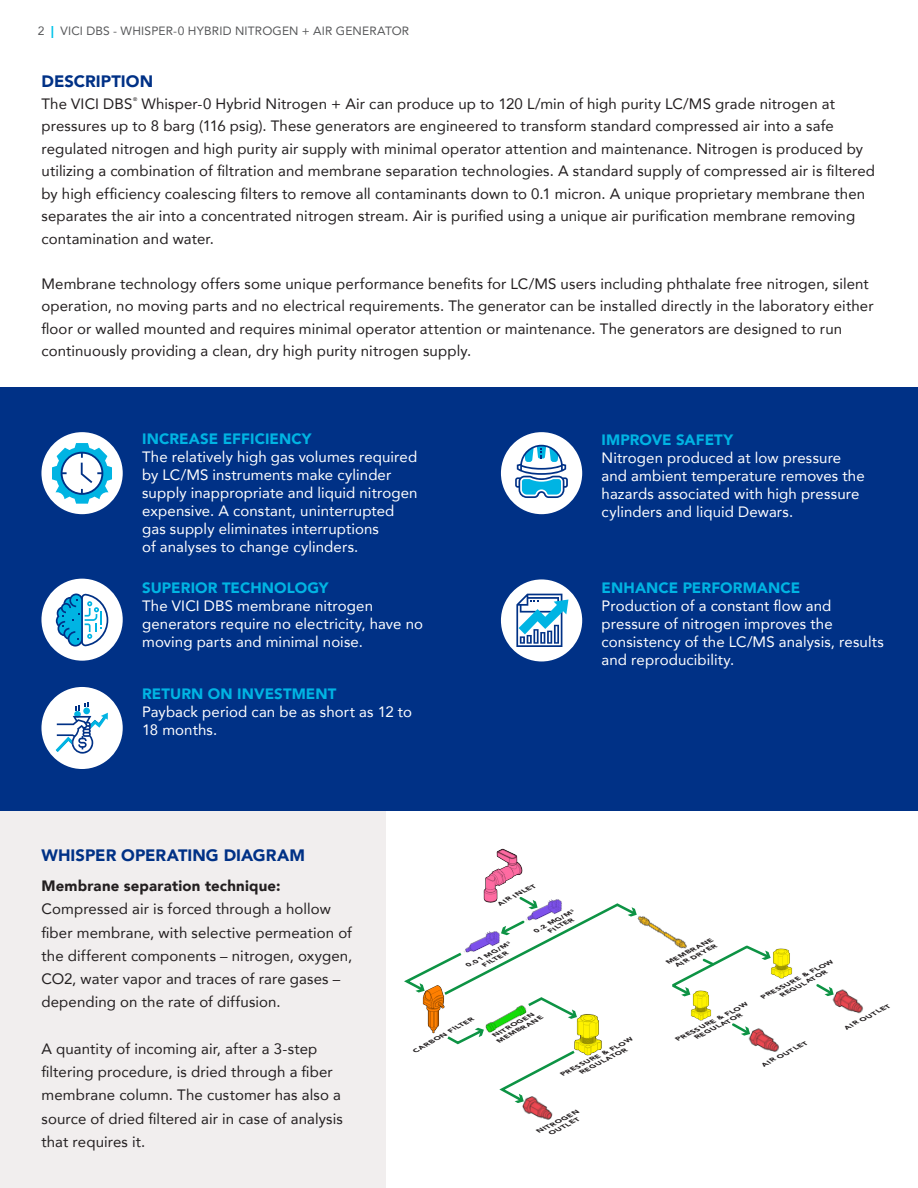
<style>
.page{position:relative;width:918px;height:1188px;background:#fff}
.page>*{position:absolute;margin:0;border:0;box-sizing:border-box;transform-origin:0 0}
.t1{font:900 16.5px "Avenir";letter-spacing:.005em;color:#003186}
.t2{font:15px/22.5px "Avenir";letter-spacing:.005em;color:#231f20}
.t3{font:15px/18px "Avenir";letter-spacing:.01em;color:#fff}
.t4{font:900 15px "Avenir";letter-spacing:.005em;color:#00b4e3}
.t5{font:900 15px "Avenir";letter-spacing:.01em;color:#231f20}
.t6{font:12px "Avenir";letter-spacing:.015em;color:#57585a}
.t7{font:italic 900 6px/6.9px "Avenir";color:#231f20;scale:1.33 1}
.t8{font:5.25px "Avenir";color:#231f20}
.s1{font-weight:900;color:#00c3e9}
</style>
<div class="page">
<div style="left:0;top:800px;width:385px;height:388px;background:#f1eeee"></div>
<div style="left:0;top:387px;width:918px;height:424px;background:#003186"></div>
<div style="left:41px;top:432px;width:82px;height:82px;background:#fff;border-radius:50%"></div>
<svg style="left:52px;top:443px;width:60px;height:61px"></svg>
<div style="left:41px;top:687px;width:82px;height:82px;background:#fff;border-radius:50%"></div>
<svg style="left:56px;top:703px;width:52px;height:51px"></svg>
<div style="left:501px;top:579px;width:81px;height:82px;background:#fff;border-radius:50%"></div>
<svg style="left:516px;top:594px;width:52px;height:53px"></svg>
<div style="left:501px;top:432px;width:81px;height:82px;background:#fff;border-radius:50%"></div>
<svg style="left:515px;top:445px;width:53px;height:53px"></svg>
<div style="left:41px;top:579px;width:82px;height:82px;background:#fff;border-radius:50%"></div>
<svg style="left:56px;top:594px;width:52px;height:53px"></svg>
<img style="left:832px;top:989px;width:31px;height:25px">
<svg style="left:816px;top:984px;width:19px;height:13px"></svg>
<img style="left:748px;top:1028px;width:31px;height:24px">
<svg style="left:447px;top:1028px;width:36px;height:17px"></svg>
<img style="left:483px;top:848px;width:40px;height:47px">
<img style="left:427px;top:1019px;width:12px;height:15px">
<img style="left:482px;top:1019px;width:32px;height:15px">
<svg style="left:732px;top:1023px;width:19px;height:13px"></svg>
<img style="left:522px;top:1103px;width:31px;height:17px">
<svg style="left:672px;top:945px;width:99px;height:52px"></svg>
<img style="left:690px;top:989px;width:22px;height:31px">
<img style="left:771px;top:948px;width:21px;height:31px">
<img style="left:574px;top:1019px;width:28px;height:36px">
<svg style="left:404px;top:895px;width:229px;height:124px"></svg>
<svg style="left:499px;top:1048px;width:78px;height:55px"></svg>
<img style="left:633px;top:908px;width:60px;height:56px">
<p class="t6" style="left:38px;top:21px;width:373px">2 <span class="s1">|</span> VICI DBS - WHISPER-0 HYBRID NITROGEN + AIR GENERATOR</p>
<p class="t1" style="left:41px;top:67px;width:113px">DESCRIPTION</p>
<p class="t2" style="left:41px;top:92px;width:92px">The VICI DBS</p>
<p class="t8" style="left:133px;top:95px;width:6px">®</p>
<p class="t2" style="left:41px;top:92px;width:835px;text-indent:100px">Whisper-0 Hybrid Nitrogen + Air can produce up to 120 L/min of high purity LC/MS grade nitrogen at pressures up to 8 barg (116 psig). These generators are engineered to transform standard compressed air into a safe regulated nitrogen and high purity air supply with minimal operator attention and maintenance. Nitrogen is produced by utilizing a combination of filtration and membrane separation technologies. A standard supply of compressed air is filtered by high efficiency coalescing filters to remove all contaminants down to 0.1 micron. A unique proprietary membrane then separates the air into a concentrated nitrogen stream. Air is purified using a unique air purification membrane removing contamination and water.</p>
<p class="t2" style="left:41px;top:272px;width:834px">Membrane technology offers some unique performance benefits for LC/MS users including phthalate free nitrogen, silent operation, no moving parts and no electrical requirements. The generator can be installed directly in the laboratory either floor or walled mounted and requires minimal operator attention or maintenance. The generators are designed to run continuously providing a clean, dry high purity nitrogen supply.</p>
<p class="t4" style="left:142px;top:426px;width:171px">INCREASE EFFICIENCY</p>
<p class="t3" style="left:142px;top:447px;width:277px">The relatively high gas volumes required by LC/MS instruments make cylinder supply inappropriate and liquid nitrogen expensive. A constant, uninterrupted gas supply eliminates interruptions<br>of analyses to change cylinders.</p>
<p class="t4" style="left:142px;top:574px;width:188px">SUPERIOR TECHNOLOGY</p>
<p class="t3" style="left:142px;top:596px;width:282px">The VICI DBS membrane nitrogen generators require no electricity, have no moving parts and minimal noise.</p>
<p class="t4" style="left:142px;top:681px;width:196px">RETURN ON INVESTMENT</p>
<p class="t3" style="left:142px;top:703px;width:271px">Payback period can be as short as 12 to<br>18 months.</p>
<p class="t4" style="left:602px;top:426px;width:133px">IMPROVE SAFETY</p>
<p class="t3" style="left:602px;top:448px;width:265px">Nitrogen produced at low pressure and ambient temperature removes the hazards associated with high pressure cylinders and liquid Dewars.</p>
<p class="t4" style="left:602px;top:575px;width:200px">ENHANCE PERFORMANCE</p>
<p class="t3" style="left:602px;top:597px;width:284px">Production of a constant flow and pressure of nitrogen improves the consistency of the LC/MS analysis, results and reproducibility.</p>
<p class="t1" style="left:41px;top:841px;width:265px">WHISPER OPERATING DIAGRAM</p>
<p class="t5" style="left:41px;top:873px;width:241px">Membrane separation technique:</p>
<p class="t2" style="left:41px;top:897px;width:312px;line-height:23.2px">Compressed air is forced through a hollow fiber membrane, with selective permeation of the different components – nitrogen, oxygen, CO2, water vapor and traces of rare gases – depending on the rate of diffusion.</p>
<p class="t2" style="left:41px;top:1037px;width:303px;line-height:23.2px">A quantity of incoming air, after a 3-step filtering procedure, is dried through a fiber membrane column. The customer has also a source of dried filtered air in case of analysis that requires it.</p>
<p class="t7" style="left:497px;top:901px;width:33px;rotate:-27deg">AIR INLET</p>
<p class="t7" style="left:479px;top:956px;width:27px;text-indent:-15px;rotate:-28deg">0.01 MG/M<sup>3<br></sup>FILTER</p>
<p class="t7" style="left:545px;top:922px;width:25px;text-indent:-12px;rotate:-28deg">0.2 MG/M<sup>3<br></sup>FILTER</p>
<p class="t7" style="left:666px;top:959px;width:41px;text-align:right;rotate:-27deg">MEMBRANE<br>AIR DRYER</p>
<p class="t7" style="left:413px;top:1047px;width:53px;rotate:-29deg">CARBON FILTER</p>
<p class="t7" style="left:492px;top:1032px;width:41px;rotate:-29deg">NITROGEN<br>MEMBRANE</p>
<p class="t7" style="left:691px;top:1028px;width:48px;text-indent:-18px;rotate:-27deg">PRESSURE &amp; FLOW<br>REGULATOR</p>
<p class="t7" style="left:576px;top:1063px;width:48px;text-indent:-18px;rotate:-27deg">PRESSURE &amp; FLOW<br>REGULATOR</p>
<p class="t7" style="left:777px;top:985px;width:48px;text-indent:-18px;rotate:-27deg">PRESSURE &amp; FLOW<br>REGULATOR</p>
<p class="t7" style="left:761px;top:1062px;width:39px;rotate:-27deg">AIR OUTLET</p>
<p class="t7" style="left:844px;top:1025px;width:39px;rotate:-27deg">AIR OUTLET</p>
<p class="t7" style="left:546px;top:1124px;width:28px;text-indent:-10px;rotate:-27deg">NITROGEN<br>OUTLET</p>
</div>
